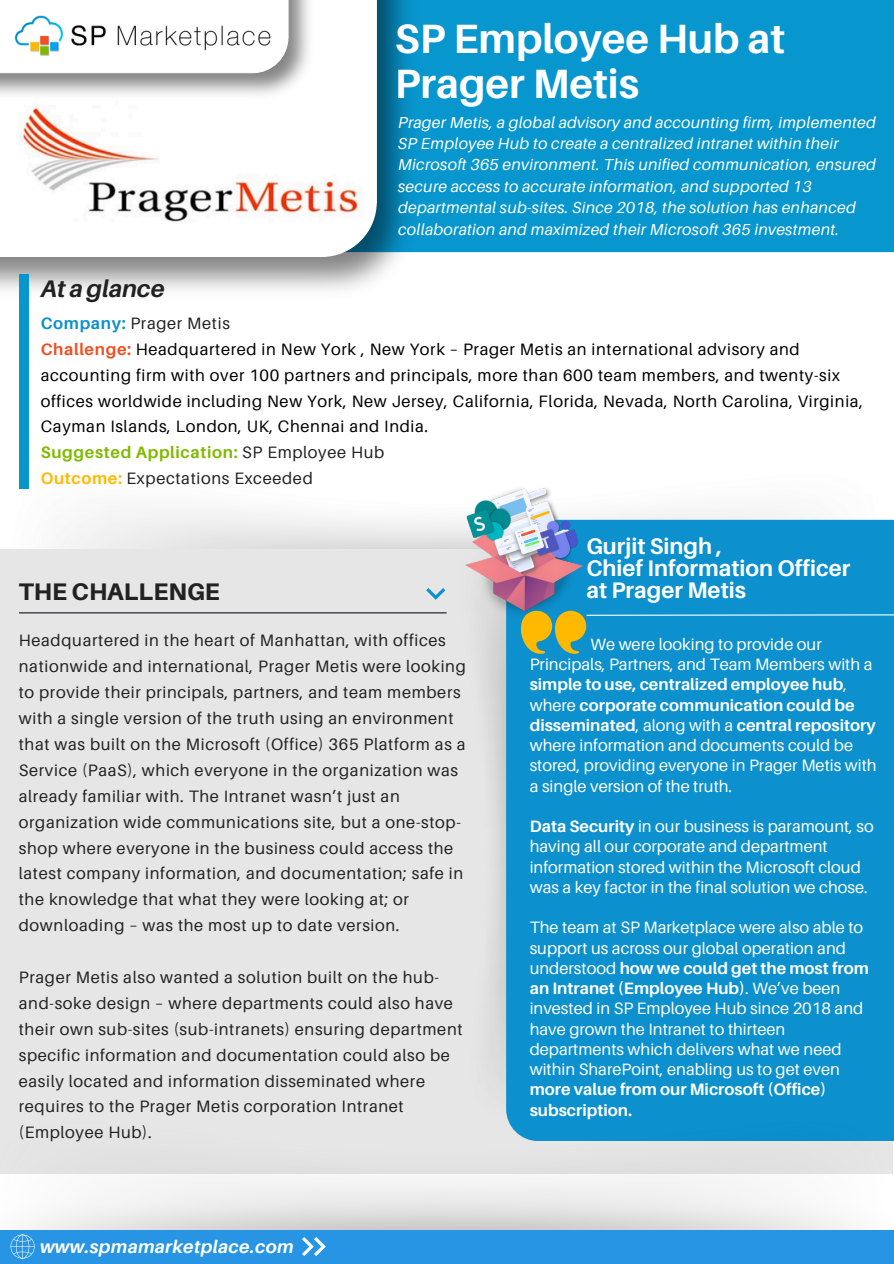
<style>
.page{position:relative;width:894px;height:1264px;background:#fff}
.page>*{position:absolute;margin:0;border:0;box-sizing:border-box;transform-origin:0 0}
.t1{font:700 40.95px/44.8px "Aileron";color:#fff}
.t2{font:800 24px "Aileron";color:#222}
.t3{font:italic 700 24px "Aileron";color:#222}
.t4{font:700 22.5px/22.2px "Aileron";color:#fff}
.t5{font:italic 700 18px "Aileron";letter-spacing:.02em;color:#fff}
.t6{font:16.5px/25.8px "Aileron";letter-spacing:.04em;color:#222}
.t7{font:16.5px/20.2px "Aileron";color:#fff}
.t8{font:16.5px/25.8px "Aileron";letter-spacing:.04em;color:#000}
.t9{font:italic 15.9px/21.3px "Aileron";letter-spacing:.02em;color:#fff}
.s1{font-weight:700;color:#0c90ce}
.s2{font-weight:700;color:#f24f21}
.s3{font-weight:700;color:#7fba00}
.s4{font-weight:700;color:#ffb901}
.s5{font-weight:700}
</style>
<div class="page">
<div style="left:0;top:549px;width:892px;height:625px;background:#e6e6e6"></div>
<div style="left:506px;top:520px;width:387px;height:576px;background:#0c90ce"></div>
<img style="left:459px;top:486px;width:127px;height:138px">
<div style="left:425px;top:0;width:468px;height:252px;background:#0796ce"></div>
<svg style="left:824px;top:707px;width:19px;height:12px"></svg>
<img style="left:0;top:0;width:425px;height:290px">
<svg style="left:0;top:0;width:377px;height:257px"></svg>
<img style="left:19px;top:102px;width:350px;height:120px">
<img style="left:0;top:0;width:320px;height:107px">
<svg style="left:0;top:0;width:288px;height:73px"></svg>
<img style="left:0;top:0;width:286px;height:69px">
<img style="left:32px;top:1096px;width:861px;height:133px">
<div style="left:0;top:1229px;width:893px;height:34px;background:#2795e3"></div>
<svg style="left:11px;top:1234px;width:23px;height:24px"></svg>
<svg style="left:302px;top:1237px;width:24px;height:19px"></svg>
<svg style="left:520px;top:610px;width:373px;height:44px;background:#2c96b8"></svg>
<hr style="left:19px;top:612px;width:427px;height:1px;background:#0b1623">
<svg style="left:426px;top:588px;width:19px;height:12px"></svg>
<div style="left:19px;top:275px;width:10px;height:214px;background:#0796ce"></div>
<p class="t1" style="left:395px;top:15px;width:392px">SP Employee Hub at<br>Prager Metis</p>
<h3 class="t9" style="left:398px;top:111px;width:479px">Prager Metis, a global advisory and accounting firm, implemented SP Employee Hub to create a centralized intranet within their Microsoft 365 environment. This unified communication, ensured secure access to accurate information, and supported 13 departmental sub-sites. Since 2018, the solution has enhanced collaboration and maximized their Microsoft 365 investment.</h3>
<p class="t3" style="left:41px;top:274px;width:125px">At a glance</p>
<p class="t6" style="left:41px;top:310px;width:191px"><span class="s1">Company:</span> Prager Metis</p>
<h1 class="t8" style="left:41px;top:336px;width:823px"><span class="s2">Challenge:</span> Headquartered in New York , New York – Prager Metis an international advisory and accounting firm with over 100 partners and principals, more than 600 team members, and twenty-six offices worldwide including New York, New Jersey, California, Florida, Nevada, North Carolina, Virginia, Cayman Islands, London, UK, Chennai and India.</h1>
<p class="t6" style="left:41px;top:439px;width:345px"><span class="s3">Suggested Application:</span> SP Employee Hub<br><span class="s4">Outcome:</span> Expectations Exceeded</p>
<p class="t2" style="left:19px;top:577px;width:203px">THE CHALLENGE</p>
<h5 class="t6" style="left:19px;top:627px;width:448px">Headquartered in the heart of Manhattan, with offices nationwide and international, Prager Metis were looking to provide their principals, partners, and team members with a single version of the truth using an environment that was built on the Microsoft (Office) 365 Platform as a Service (PaaS), which everyone in the organization was already familiar with. The Intranet wasn’t just an organization wide communications site, but a one-stop&shy;shop where everyone in the business could access the latest company information, and documentation; safe in the knowledge that what they were looking at; or downloading – was the most up to date version.</h5>
<p class="t6" style="left:19px;top:963px;width:445px">Prager Metis also wanted a solution built on the hub&shy;and-soke design – where departments could also have their own sub-sites (sub-intranets) ensuring department specific information and documentation could also be easily located and information disseminated where requires to the Prager Metis corporation Intranet (Employee Hub).</p>
<p class="t5" style="left:40px;top:1235px;width:255px">www.spmamarketplace.com</p>
<h5 class="t4" style="left:586px;top:534px;width:265px">Gurjit Singh ,<br>Chief Information Officer at Prager Metis</h5>
<p class="t7" style="left:529px;top:633px;width:348px;text-indent:61px">We were looking to provide our Principals, Partners, and Team Members with a <span class="s5">simple to use, centralized employee hub</span>, where <span class="s5">corporate communication could be disseminated</span>, along with a <span class="s5">central repository </span>where information and documents could be stored, providing everyone in Prager Metis with a single version of the truth.</p>
<p class="t7" style="left:529px;top:815px;width:345px"><span class="s5">Data Security</span> in our business is paramount, so having all our corporate and department information stored within the Microsoft cloud was a key factor in the final solution we chose.</p>
<h3 class="t7" style="left:529px;top:917px;width:340px">The team at SP Marketplace were also able to support us across our global operation and understood <span class="s5">how we could get the most from an Intranet (Employee Hub)</span>. We’ve been invested in SP Employee Hub since 2018 and have grown the Intranet to thirteen departments which delivers what we need within SharePoint, enabling us to get even <span class="s5">more value from our Microsoft (Office) subscription.</span></h3>
</div>
